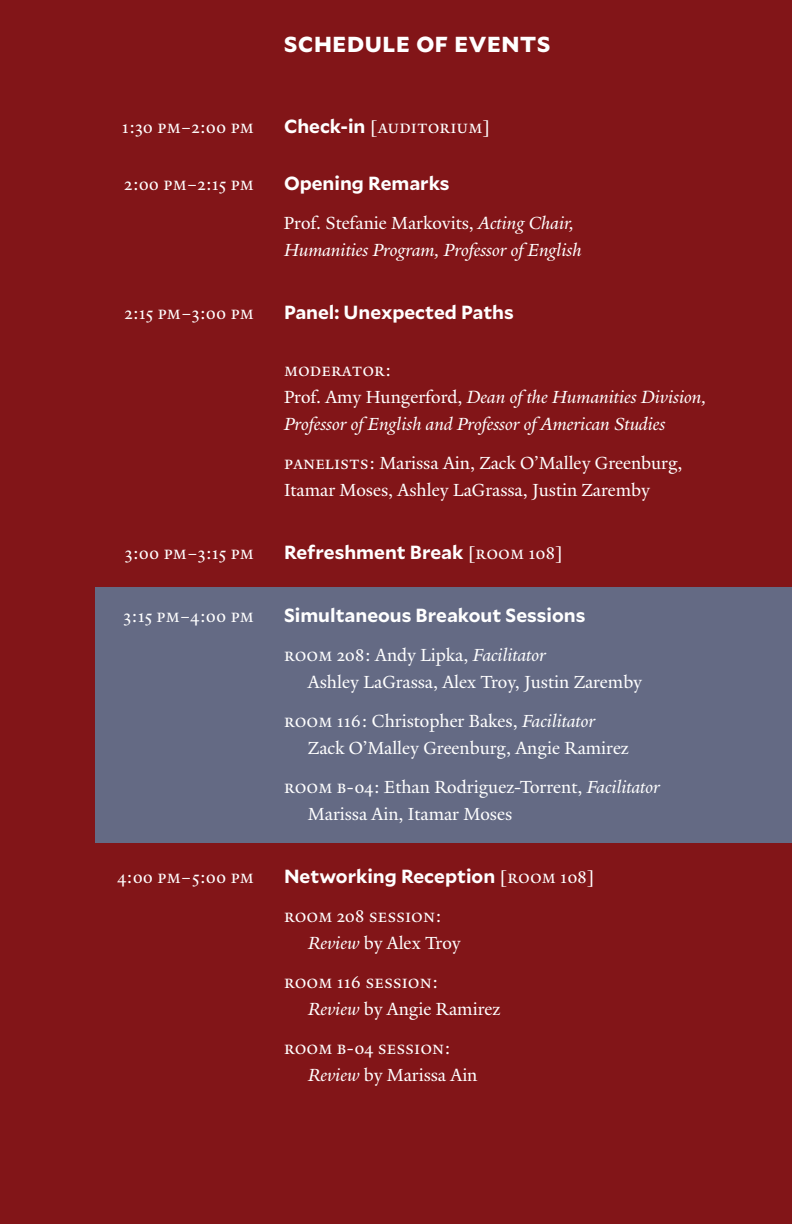
<style>
.page{position:relative;width:792px;height:1224px;background:#821518}
.page>*{position:absolute;margin:0;border:0;box-sizing:border-box;transform-origin:0 0}
.t1{font:700 27px "Mallory";color:#fff}
.List_Paragraph{font:19px/27px "Yale New";color:#fff}
.List_Paragraph-2{font:italic 19px/27px "Yale New";color:#fff}
.List_Paragraph-3{font:700 19px "Mallory";color:#fff}
.s1{font-family:"Mallory";font-weight:700}
.s2{font-style:normal}
.s3{font-family:"Yale New";font-weight:400}
.s4{font-style:italic}
</style>
<div class="page">
<div style="left:96px;top:587px;width:696px;height:255px;background:#646a84"></div>
<p class="t1" style="left:284px;top:22px;width:268px">schedule of events</p>
<p class="List_Paragraph" style="left:122px;top:113px;width:134px">1:30 pm–2:00 pm</p>
<p class="List_Paragraph" style="left:284px;top:113px;width:208px"><span class="s1">Check-in</span> [auditorium]</p>
<p class="List_Paragraph" style="left:124px;top:170px;width:131px">2:00 pm–2:15 pm</p>
<p class="List_Paragraph-3" style="left:284px;top:169px;width:167px">Opening Remarks</p>
<p class="List_Paragraph-2" style="left:284px;top:209px;width:299px"><span class="s2">Prof. Stefanie Markovits,</span> Acting Chair,<br>Humanities Program, Professor of English</p>
<p class="List_Paragraph" style="left:124px;top:299px;width:131px">2:15 pm–3:00 pm</p>
<p class="List_Paragraph-3" style="left:284px;top:298px;width:231px">Panel: Unexpected Paths</p>
<p class="List_Paragraph-2" style="left:284px;top:356px;width:424px"><span class="s2">moderator:<br>Prof. Amy Hungerford,</span> Dean of the Humanities Division,<br>Professor of English and Professor of American Studies</p>
<p class="List_Paragraph" style="left:284px;top:449px;width:400px">panelists: Marissa Ain, Zack O’Malley Greenburg,<br>Itamar Moses, Ashley LaGrassa, Justin Zaremby</p>
<p class="List_Paragraph" style="left:125px;top:539px;width:131px">3:00 pm–3:15 pm</p>
<p class="List_Paragraph-3" style="left:284px;top:538px;width:280px">Refreshment Break <span class="s3">[room 108]</span></p>
<p class="List_Paragraph" style="left:124px;top:602px;width:132px">3:15 pm–4:00 pm</p>
<p class="List_Paragraph-3" style="left:284px;top:601px;width:303px">Simultaneous Breakout Sessions</p>
<p class="List_Paragraph" style="left:308px;top:641px;width:336px;text-indent:-24px">room 208: Andy Lipka, <span class="s4">Facilitator<br></span>Ashley LaGrassa, Alex Troy, Justin Zaremby</p>
<p class="List_Paragraph" style="left:308px;top:707px;width:322px;text-indent:-24px">room 116: Christopher Bakes, <span class="s4">Facilitator<br></span>Zack O’Malley Greenburg, Angie Ramirez</p>
<p class="List_Paragraph" style="left:308px;top:773px;width:353px;text-indent:-24px">room b-04: Ethan Rodriguez-Torrent, <span class="s4">Facilitator<br></span>Marissa Ain, Itamar Moses</p>
<p class="List_Paragraph" style="left:117px;top:863px;width:138px">4:00 pm–5:00 pm</p>
<p class="List_Paragraph-3" style="left:284px;top:862px;width:312px">Networking Reception <span class="s3">[room 108]</span></p>
<p class="List_Paragraph" style="left:308px;top:902px;width:154px;text-indent:-24px">room 208 session:<br><span class="s4">Review</span> by Alex Troy</p>
<p class="List_Paragraph" style="left:308px;top:968px;width:194px;text-indent:-24px">room 116 session:<br><span class="s4">Review</span> by Angie Ramirez</p>
<p class="List_Paragraph" style="left:308px;top:1034px;width:171px;text-indent:-24px">room b-04 session:<br><span class="s4">Review</span> by Marissa Ain</p>
</div>
